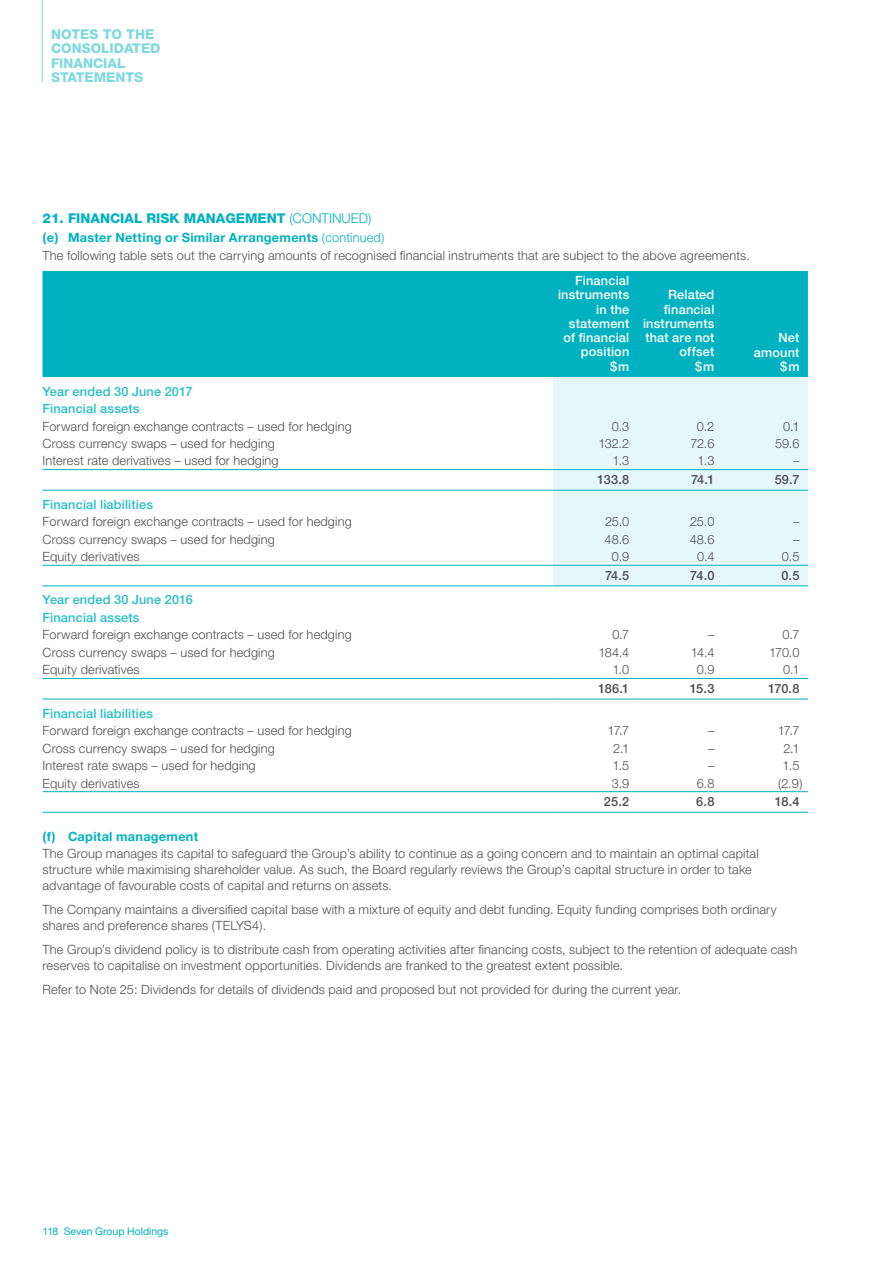
<style>
.page{position:relative;width:893px;height:1263px;background:#fff}
.page>*{position:absolute;margin:0;border:0;box-sizing:border-box;transform-origin:0 0}
.t1{font:800 13.5px/14.5px "Helvetica Neue";color:#00b2bf}
.t2{font:300 12.75px/15.8px "Helvetica Neue";letter-spacing:.01em;color:#4d4d4f}
.t3{font:500 12.75px/14.2px "Helvetica Neue";letter-spacing:.015em;color:#fff;text-align:right}
.t4{font:500 12.75px/17.4px "Helvetica Neue";letter-spacing:.015em;color:#26bec8}
.t5{font:500 12.75px "Helvetica Neue";letter-spacing:-.045em;color:#4d4d4f}
.t6{font:700 12.75px "Helvetica Neue";letter-spacing:.02em;color:#00b2bf}
.t7{font:10.5px "Helvetica Neue";letter-spacing:-.005em;color:#00b2bf}
.s1{font-weight:300}
.s2{font-weight:700;color:#00b2bf}
.s3{color:#00b2bf}
</style>
<div class="page">
<hr style="left:42px;top:0;width:1px;height:82px;background:#00b2bf">
<div style="left:43px;top:271px;width:765px;height:106px;background:#00b2bf"></div>
<div style="left:553px;top:377px;width:255px;height:208px;background:#e6f7f9"></div>
<hr style="left:43px;top:791px;width:510px;height:1px;background:#00b2bf">
<hr style="left:553px;top:791px;width:85px;height:1px;background:#00b2bf">
<hr style="left:638px;top:791px;width:85px;height:1px;background:#00b2bf">
<hr style="left:723px;top:791px;width:85px;height:1px;background:#00b2bf">
<hr style="left:43px;top:812px;width:510px;height:1px;background:#00b2bf">
<hr style="left:553px;top:812px;width:85px;height:1px;background:#00b2bf">
<hr style="left:638px;top:812px;width:85px;height:1px;background:#00b2bf">
<hr style="left:723px;top:812px;width:85px;height:1px;background:#00b2bf">
<hr style="left:43px;top:678px;width:510px;height:1px;background:#00b2bf">
<hr style="left:553px;top:678px;width:85px;height:1px;background:#00b2bf">
<hr style="left:638px;top:678px;width:85px;height:1px;background:#00b2bf">
<hr style="left:723px;top:678px;width:85px;height:1px;background:#00b2bf">
<hr style="left:43px;top:699px;width:510px;height:1px;background:#00b2bf">
<hr style="left:553px;top:699px;width:85px;height:1px;background:#00b2bf">
<hr style="left:638px;top:699px;width:85px;height:1px;background:#00b2bf">
<hr style="left:723px;top:699px;width:85px;height:1px;background:#00b2bf">
<hr style="left:43px;top:565px;width:510px;height:1px;background:#00b2bf">
<hr style="left:553px;top:565px;width:85px;height:1px;background:#00b2bf">
<hr style="left:638px;top:565px;width:85px;height:1px;background:#00b2bf">
<hr style="left:723px;top:565px;width:85px;height:1px;background:#00b2bf">
<hr style="left:43px;top:585px;width:510px;height:1px;background:#00b2bf">
<hr style="left:553px;top:585px;width:85px;height:1px;background:#00b2bf">
<hr style="left:638px;top:585px;width:85px;height:1px;background:#00b2bf">
<hr style="left:723px;top:585px;width:85px;height:1px;background:#00b2bf">
<hr style="left:43px;top:469px;width:510px;height:1px;background:#00b2bf">
<hr style="left:553px;top:469px;width:85px;height:1px;background:#00b2bf">
<hr style="left:638px;top:469px;width:85px;height:1px;background:#00b2bf">
<hr style="left:723px;top:469px;width:85px;height:1px;background:#00b2bf">
<hr style="left:43px;top:490px;width:510px;height:1px;background:#00b2bf">
<hr style="left:553px;top:490px;width:85px;height:1px;background:#00b2bf">
<hr style="left:638px;top:490px;width:85px;height:1px;background:#00b2bf">
<hr style="left:723px;top:490px;width:85px;height:1px;background:#00b2bf">
<p class="t1" style="left:51px;top:26px;width:111px">NOTES TO THE<br>CONSOLIDATED<br>FINANCIAL<br>STATEMENTS</p>
<p class="t1" style="left:43px;top:211px;width:330px">21. FINANCIAL RISK MANAGEMENT <span class="s1">(CONTINUED)</span></p>
<p class="t2" style="left:43px;top:229px;width:709px;line-height:17.9px"><span class="s2">(e) Master Netting or Similar Arrangements</span> <span class="s3">(continued)<br></span>The following table sets out the carrying amounts of recognised financial instruments that are subject to the above agreements.</p>
<p class="t3" style="left:558px;top:273px;width:73px">Financial instruments in the statement of financial position<br>$m</p>
<p class="t3" style="left:643px;top:288px;width:73px">Related financial instruments that are not offset<br>$m</p>
<p class="t3" style="left:754px;top:330px;width:47px">Net amount $m</p>
<p class="t4" style="left:43px;top:382px;width:151px">Year ended 30 June 2017<br>Financial assets</p>
<p class="t2" style="left:43px;top:418px;width:311px">Forward foreign exchange contracts – used for hedging</p>
<p class="t2" style="left:612px;top:418px;width:19px">0.3</p>
<p class="t2" style="left:697px;top:418px;width:19px">0.2</p>
<p class="t2" style="left:783px;top:418px;width:18px">0.1</p>
<p class="t2" style="left:43px;top:435px;width:234px">Cross currency swaps – used for hedging</p>
<p class="t2" style="left:598px;top:435px;width:32px">132.2</p>
<p class="t2" style="left:690px;top:435px;width:25px">72.6</p>
<p class="t2" style="left:775px;top:435px;width:26px">59.6</p>
<p class="t2" style="left:43px;top:453px;width:238px">Interest rate derivatives – used for hedging</p>
<p class="t2" style="left:612px;top:453px;width:18px">1.3</p>
<p class="t2" style="left:697px;top:453px;width:18px">1.3</p>
<p class="t2" style="left:793px;top:453px;width:8px">–</p>
<p class="t5" style="left:597px;top:472px;width:34px">133.8</p>
<p class="t5" style="left:691px;top:472px;width:25px">74.1</p>
<p class="t5" style="left:775px;top:472px;width:26px">59.7</p>
<p class="t4" style="left:43px;top:495px;width:112px">Financial liabilities</p>
<p class="t2" style="left:43px;top:513px;width:311px">Forward foreign exchange contracts – used for hedging</p>
<p class="t2" style="left:605px;top:513px;width:26px">25.0</p>
<p class="t2" style="left:690px;top:513px;width:26px">25.0</p>
<p class="t2" style="left:793px;top:513px;width:8px">–</p>
<p class="t2" style="left:43px;top:531px;width:234px">Cross currency swaps – used for hedging</p>
<p class="t2" style="left:605px;top:531px;width:26px">48.6</p>
<p class="t2" style="left:690px;top:531px;width:26px">48.6</p>
<p class="t2" style="left:793px;top:531px;width:8px">–</p>
<p class="t2" style="left:43px;top:548px;width:99px">Equity derivatives</p>
<p class="t2" style="left:612px;top:548px;width:19px">0.9</p>
<p class="t2" style="left:697px;top:548px;width:19px">0.4</p>
<p class="t2" style="left:782px;top:548px;width:19px">0.5</p>
<p class="t5" style="left:605px;top:567px;width:26px">74.5</p>
<p class="t5" style="left:690px;top:567px;width:26px">74.0</p>
<p class="t5" style="left:781px;top:567px;width:20px">0.5</p>
<p class="t4" style="left:43px;top:591px;width:152px">Year ended 30 June 2016<br>Financial assets</p>
<p class="t2" style="left:43px;top:627px;width:311px">Forward foreign exchange contracts – used for hedging</p>
<p class="t2" style="left:612px;top:627px;width:19px">0.7</p>
<p class="t2" style="left:708px;top:627px;width:8px">–</p>
<p class="t2" style="left:782px;top:627px;width:19px">0.7</p>
<p class="t2" style="left:43px;top:644px;width:234px">Cross currency swaps – used for hedging</p>
<p class="t2" style="left:598px;top:644px;width:32px">184.4</p>
<p class="t2" style="left:691px;top:644px;width:25px">14.4</p>
<p class="t2" style="left:769px;top:644px;width:32px">170.0</p>
<p class="t2" style="left:43px;top:662px;width:99px">Equity derivatives</p>
<p class="t2" style="left:613px;top:662px;width:18px">1.0</p>
<p class="t2" style="left:697px;top:662px;width:19px">0.9</p>
<p class="t2" style="left:783px;top:662px;width:18px">0.1</p>
<p class="t5" style="left:598px;top:681px;width:33px">186.1</p>
<p class="t5" style="left:690px;top:681px;width:26px">15.3</p>
<p class="t5" style="left:768px;top:681px;width:33px">170.8</p>
<p class="t4" style="left:43px;top:704px;width:112px">Financial liabilities</p>
<p class="t2" style="left:43px;top:722px;width:311px">Forward foreign exchange contracts – used for hedging</p>
<p class="t2" style="left:608px;top:722px;width:23px">17.7</p>
<p class="t2" style="left:708px;top:722px;width:8px">–</p>
<p class="t2" style="left:778px;top:722px;width:23px">17.7</p>
<p class="t2" style="left:43px;top:740px;width:234px">Cross currency swaps – used for hedging</p>
<p class="t2" style="left:613px;top:740px;width:18px">2.1</p>
<p class="t2" style="left:708px;top:740px;width:8px">–</p>
<p class="t2" style="left:783px;top:740px;width:18px">2.1</p>
<p class="t2" style="left:43px;top:757px;width:215px">Interest rate swaps – used for hedging</p>
<p class="t2" style="left:612px;top:757px;width:18px">1.5</p>
<p class="t2" style="left:708px;top:757px;width:8px">–</p>
<p class="t2" style="left:783px;top:757px;width:18px">1.5</p>
<p class="t2" style="left:43px;top:775px;width:99px">Equity derivatives</p>
<p class="t2" style="left:612px;top:775px;width:19px">3.9</p>
<p class="t2" style="left:697px;top:775px;width:19px">6.8</p>
<p class="t2" style="left:778px;top:775px;width:26px">(2.9)</p>
<p class="t5" style="left:604px;top:794px;width:27px">25.2</p>
<p class="t5" style="left:696px;top:794px;width:20px">6.8</p>
<p class="t5" style="left:775px;top:794px;width:26px">18.4</p>
<p class="t6" style="left:43px;top:828px;width:157px">(f) Capital management</p>
<p class="t2" style="left:43px;top:846px;width:718px">The Group manages its capital to safeguard the Group’s ability to continue as a going concern and to maintain an optimal capital structure while maximising shareholder value. As such, the Board regularly reviews the Group’s capital structure in order to take advantage of favourable costs of capital and returns on assets.</p>
<p class="t2" style="left:43px;top:901px;width:736px">The Company maintains a diversified capital base with a mixture of equity and debt funding. Equity funding comprises both ordinary shares and preference shares (TELYS4).</p>
<p class="t2" style="left:43px;top:941px;width:756px">The Group’s dividend policy is to distribute cash from operating activities after financing costs, subject to the retention of adequate cash reserves to capitalise on investment opportunities. Dividends are franked to the greatest extent possible.</p>
<p class="t2" style="left:43px;top:981px;width:640px">Refer to Note 25: Dividends for details of dividends paid and proposed but not provided for during the current year.</p>
<p class="t7" style="left:43px;top:1225px;width:127px">118 Seven Group Holdings</p>
</div>
